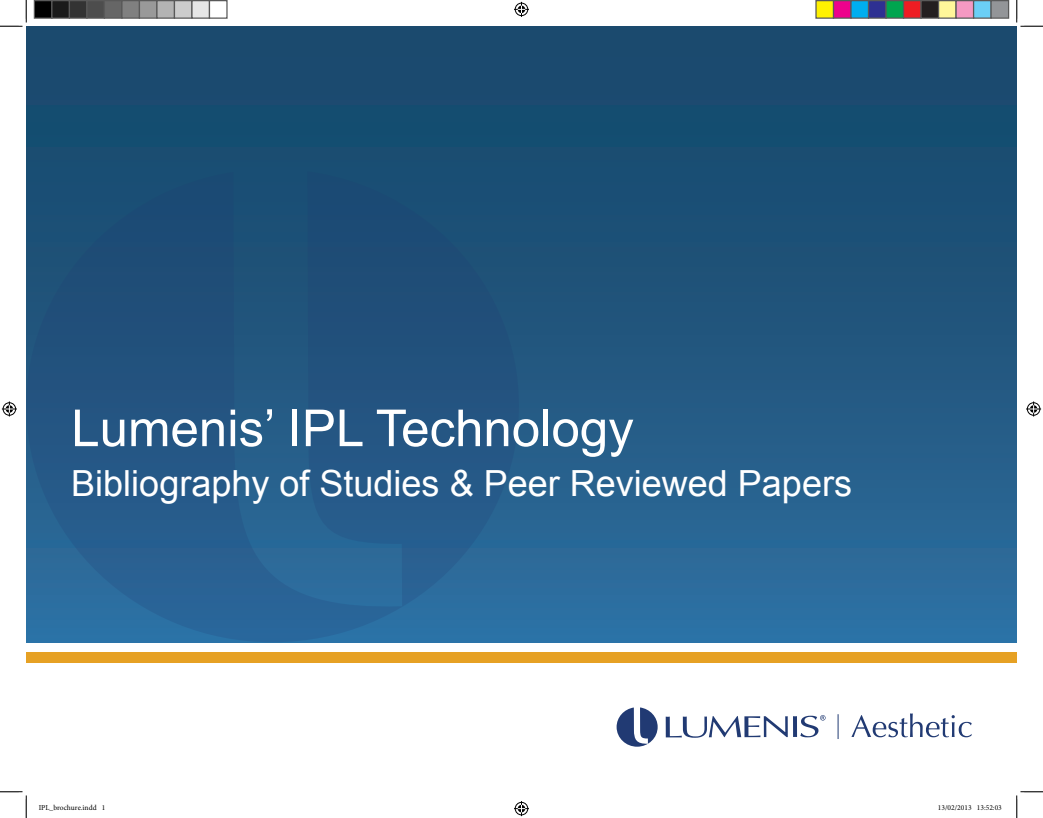
<style>
.page{position:relative;width:1043px;height:818px;background:#fff}
.page>*{position:absolute;margin:0;border:0;box-sizing:border-box;transform-origin:0 0}
.t1{font:51px "Arial";color:#fff}
.t2{font:36px "Arial";color:#fff}
.t3{font:7.5px "Minion Pro";color:#000}
</style>
<div class="page">
<svg style="left:837px;top:714px;width:1px;height:25px"></svg>
<svg style="left:665px;top:716px;width:122px;height:21px"></svg>
<svg style="left:616px;top:707px;width:41px;height:39px"></svg>
<svg style="left:793px;top:715px;width:32px;height:22px"></svg>
<svg style="left:851px;top:713px;width:120px;height:24px"></svg>
<div style="left:26px;top:652px;width:990px;height:10px;background:#e6a124"></div>
<div style="left:26px;top:26px;width:990px;height:616px;background:linear-gradient(to bottom,#164466,#2d6d9e)"></div>
<svg style="left:26px;top:171px;width:493px;height:471px;background:#235884"></svg>
<svg style="left:0;top:0;width:27px;height:27px"></svg>
<svg style="left:0;top:791px;width:27px;height:27px"></svg>
<svg style="left:1015px;top:0;width:27px;height:27px"></svg>
<svg style="left:1016px;top:791px;width:26px;height:27px"></svg>
<svg style="left:514px;top:2px;width:15px;height:15px"></svg>
<svg style="left:514px;top:801px;width:15px;height:15px"></svg>
<svg style="left:2px;top:401px;width:15px;height:15px"></svg>
<svg style="left:1026px;top:401px;width:15px;height:15px"></svg>
<div style="left:34px;top:1px;width:18px;height:17px;background:#000"></div>
<div style="left:34px;top:0;width:18px;height:19px;border:1px solid #595959"></div>
<div style="left:52px;top:1px;width:17px;height:17px;background:#1a1a1a"></div>
<div style="left:51px;top:0;width:19px;height:19px;border:1px solid #595959"></div>
<div style="left:69px;top:1px;width:18px;height:17px;background:#333"></div>
<div style="left:69px;top:0;width:19px;height:19px;border:1px solid #595959"></div>
<div style="left:87px;top:1px;width:17px;height:17px;background:#4d4d4d"></div>
<div style="left:86px;top:0;width:19px;height:19px;border:1px solid #595959"></div>
<div style="left:104px;top:1px;width:18px;height:17px;background:#666"></div>
<div style="left:104px;top:0;width:18px;height:19px;border:1px solid #595959"></div>
<div style="left:122px;top:1px;width:17px;height:17px;background:#808080"></div>
<div style="left:121px;top:0;width:19px;height:19px;border:1px solid #595959"></div>
<div style="left:139px;top:1px;width:18px;height:17px;background:#999"></div>
<div style="left:139px;top:0;width:19px;height:19px;border:1px solid #595959"></div>
<div style="left:157px;top:1px;width:17px;height:17px;background:#b3b3b3"></div>
<div style="left:156px;top:0;width:19px;height:19px;border:1px solid #595959"></div>
<div style="left:174px;top:1px;width:18px;height:17px;background:#ccc"></div>
<div style="left:174px;top:0;width:18px;height:19px;border:1px solid #595959"></div>
<div style="left:192px;top:1px;width:17px;height:17px;background:#e6e6e6"></div>
<div style="left:191px;top:0;width:19px;height:19px;border:1px solid #595959"></div>
<div style="left:209px;top:0;width:19px;height:19px;border:1px solid #595959"></div>
<div style="left:816px;top:1px;width:17px;height:17px;background:#fff101"></div>
<div style="left:815px;top:0;width:19px;height:19px;border:1px solid #595959"></div>
<div style="left:833px;top:1px;width:18px;height:17px;background:#ed028c"></div>
<div style="left:832px;top:0;width:19px;height:19px;border:1px solid #595959"></div>
<div style="left:851px;top:1px;width:17px;height:17px;background:#00aeef"></div>
<div style="left:850px;top:0;width:19px;height:19px;border:1px solid #595959"></div>
<div style="left:868px;top:1px;width:18px;height:17px;background:#2e3092"></div>
<div style="left:868px;top:0;width:18px;height:19px;border:1px solid #595959"></div>
<div style="left:886px;top:1px;width:17px;height:17px;background:#00a54f"></div>
<div style="left:885px;top:0;width:19px;height:19px;border:1px solid #595959"></div>
<div style="left:903px;top:1px;width:18px;height:17px;background:#ee1d23"></div>
<div style="left:902px;top:0;width:19px;height:19px;border:1px solid #595959"></div>
<div style="left:921px;top:1px;width:17px;height:17px;background:#231f20"></div>
<div style="left:920px;top:0;width:19px;height:19px;border:1px solid #595959"></div>
<div style="left:938px;top:1px;width:18px;height:17px;background:#fff79a"></div>
<div style="left:938px;top:0;width:18px;height:19px;border:1px solid #595959"></div>
<div style="left:956px;top:1px;width:17px;height:17px;background:#f499c2"></div>
<div style="left:955px;top:0;width:19px;height:19px;border:1px solid #595959"></div>
<div style="left:973px;top:1px;width:18px;height:17px;background:#6bcff6"></div>
<div style="left:972px;top:0;width:19px;height:19px;border:1px solid #595959"></div>
<div style="left:991px;top:1px;width:17px;height:17px;background:#939598"></div>
<div style="left:990px;top:0;width:19px;height:19px;border:1px solid #595959"></div>
<p class="t1" style="left:71px;top:395px;width:564px">Lumenis’ IPL Technology</p>
<p class="t2" style="left:71px;top:459px;width:782px">Bibliography of Studies &amp; Peer Reviewed Papers</p>
<p class="t3" style="left:39px;top:803px;width:68px">IPL_brochure.indd 1</p>
<p class="t3" style="left:938px;top:803px;width:65px">13/02/2013 13:52:03</p>
</div>
